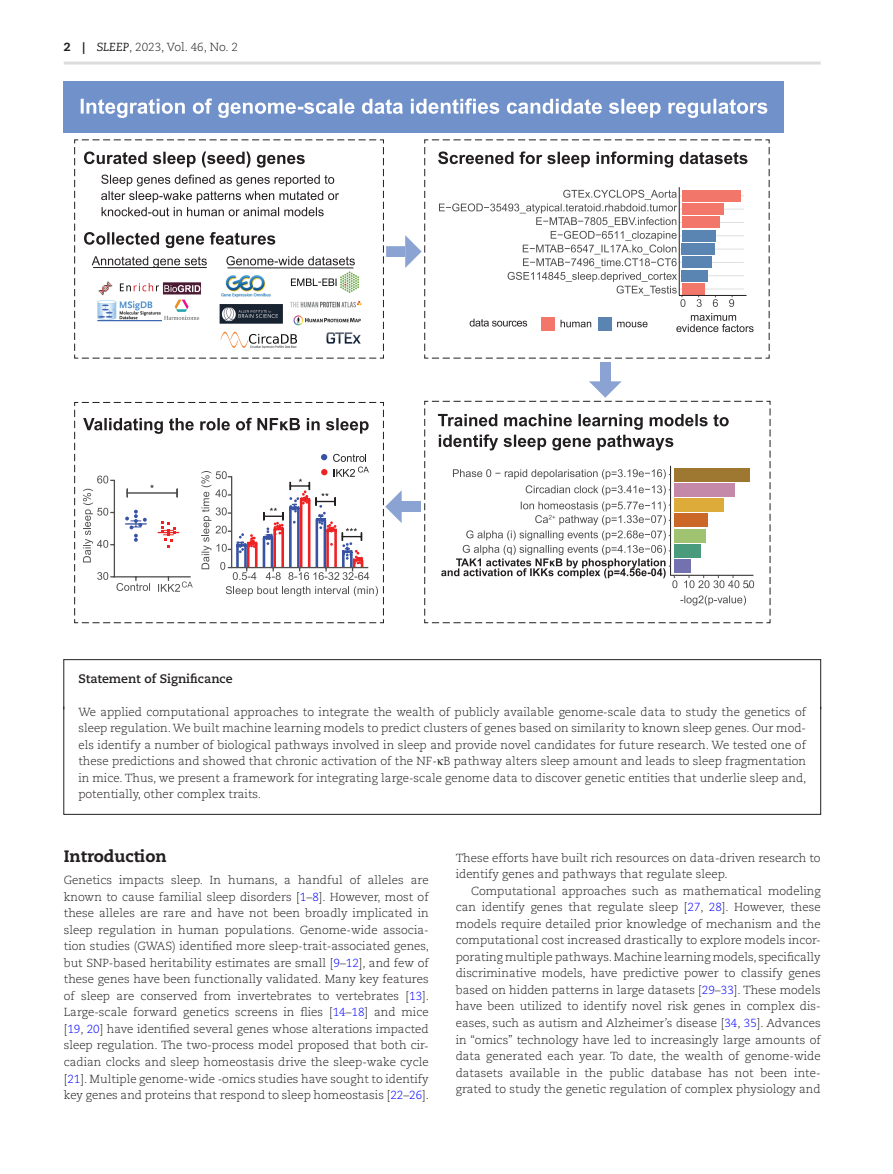
<style>
.page{position:relative;width:893px;height:1174px;background:#fff}
.page>*{position:absolute;margin:0;border:0;box-sizing:border-box;transform-origin:0 0}
.t1{font:800 16.5px "Caecilia LT Std";color:#231f20}
.t2{font:700 12.3px "Caecilia LT Std";color:#231f20}
.t3{font:300 11.7px/16.5px "Caecilia LT Std";color:#231f20;text-align:justify}
.s1{font-weight:800}
.s2{font-weight:400;font-style:italic}
.s3{font-family:"Gandhari Unicode";font-weight:400}
.s4{color:#00f}
</style>
<div class="page">
<hr style="left:64px;top:62px;width:757px;height:3px;background:#dcdddf">
<div style="left:64px;top:81px;width:720px;height:52px;background:#7191ca"></div>
<svg style="left:81px;top:98px;width:686px;height:20px"></svg>
<div style="left:402px;top:501px;width:19px;height:11px;background:#8aa3d3"></div>
<div style="left:600px;top:362px;width:11px;height:19px;background:#8aa3d3"></div>
<div style="left:386px;top:246px;width:19px;height:11px;background:#8aa3d3"></div>
<svg style="left:74px;top:139px;width:310px;height:220px"></svg>
<svg style="left:405px;top:139px;width:365px;height:220px"></svg>
<svg style="left:424px;top:381px;width:347px;height:242px"></svg>
<svg style="left:74px;top:402px;width:328px;height:221px"></svg>
<hr style="left:93px;top:267px;width:114px;height:1px;background:#231f20">
<hr style="left:227px;top:267px;width:126px;height:1px;background:#231f20">
<hr style="left:63px;top:659px;width:1px;height:50px;background:#231f20">
<hr style="left:820px;top:659px;width:1px;height:50px;background:#231f20">
<hr style="left:63px;top:659px;width:758px;height:1px;background:#231f20">
<p class="t3" style="left:64px;top:39px;width:176px"><span class="s1">2 |</span> <span class="s2">SLEEP</span>, 2023, Vol. 46, No. 2</p>
<p class="t2" style="left:78px;top:671px;width:156px">Statement of Significance</p>
<p class="t3" style="left:78px;top:703px;width:730px">We applied computational approaches to integrate the wealth of publicly available genome-scale data to study the genetics of sleep regulation. We built machine learning models to predict clusters of genes based on similarity to known sleep genes. Our mod&shy;els identify a number of biological pathways involved in sleep and provide novel candidates for future research. We tested one of these predictions and showed that chronic activation of the NF-<span class="s3">κ</span>B pathway alters sleep amount and leads to sleep fragmentation in mice. Thus, we present a framework for integrating large-scale genome data to discover genetic entities that underlie sleep and, potentially, other complex traits.</p>
<h1 class="t1" style="left:64px;top:846px;width:104px">Introduction</h1>
<p class="t3" style="left:64px;top:872px;width:367px">Genetics impacts sleep. In humans, a handful of alleles are known to cause familial sleep disorders [<span class="s4">1</span>–<span class="s4">8</span>]. However, most of these alleles are rare and have not been broadly implicated in sleep regulation in human populations. Genome-wide associa&shy;tion studies (GWAS) identified more sleep-trait-associated genes, but SNP-based heritability estimates are small [<span class="s4">9</span>–<span class="s4">12</span>], and few of these genes have been functionally validated. Many key features of sleep are conserved from invertebrates to vertebrates [<span class="s4">13</span>].<br>Large-scale forward genetics screens in flies [<span class="s4">14</span>–<span class="s4">18</span>] and mice [<span class="s4">19</span>, <span class="s4">20</span>] have identified several genes whose alterations impacted sleep regulation. The two-process model proposed that both cir&shy;cadian clocks and sleep homeostasis drive the sleep-wake cycle [<span class="s4">21</span>]. Multiple genome-wide -omics studies have sought to identify key genes and proteins that respond to sleep homeostasis [<span class="s4">22</span>–<span class="s4">26</span>].</p>
<p class="t3" style="left:456px;top:850px;width:366px">These efforts have built rich resources on data-driven research to identify genes and pathways that regulate sleep.</p>
<p class="t3" style="left:456px;top:883px;width:366px;text-indent:15px">Computational approaches such as mathematical modeling can identify genes that regulate sleep [<span class="s4">27</span>, <span class="s4">28</span>]. However, these models require detailed prior knowledge of mechanism and the computational cost increased drastically to explore models incor&shy;porating multiple pathways. Machine learning models, specifically discriminative models, have predictive power to classify genes based on hidden patterns in large datasets [<span class="s4">29</span>–<span class="s4">33</span>]. These models have been utilized to identify novel risk genes in complex dis&shy;eases, such as autism and Alzheimer’s disease [<span class="s4">34</span>, <span class="s4">35</span>]. Advances in “omics” technology have led to increasingly large amounts of data generated each year. To date, the wealth of genome-wide datasets available in the public database has not been inte&shy;grated to study the genetic regulation of complex physiology and</p>
</div>
